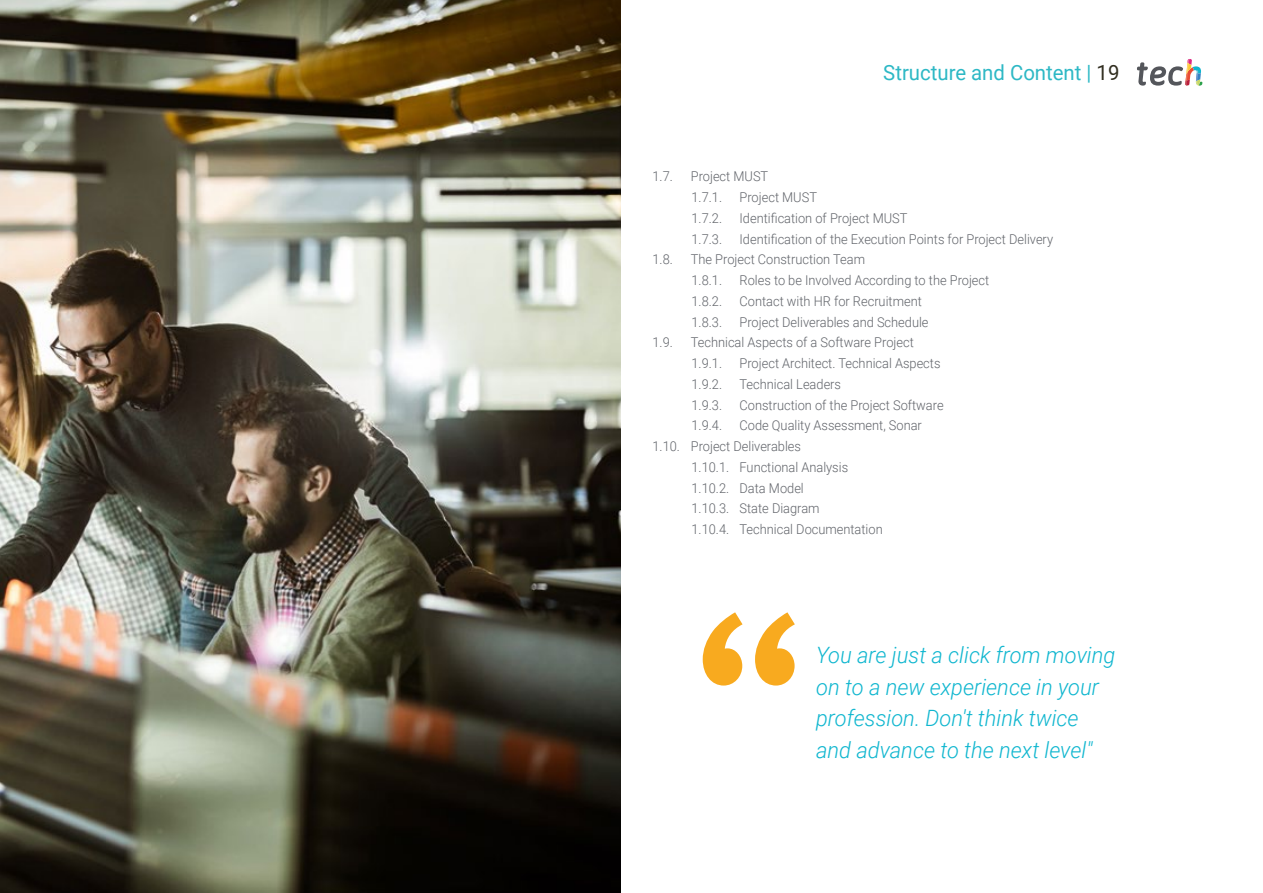
<style>
.page{position:relative;width:1263px;height:893px;background:#fff}
.page>*{position:absolute;margin:0;border:0;box-sizing:border-box;transform-origin:0 0}
.t1{font:italic 300 22.5px/31.5px "Roboto";color:#0fb6cf}
.t2{font:21px "Roboto";color:#2db8c5}
.t3{font:300 13.5px/20.7px "Roboto";color:#61646a;scale:.95 1}
.s1{color:#312e20}
</style>
<div class="page">
<svg style="left:1137px;top:59px;width:65px;height:27px"></svg>
<svg style="left:703px;top:612px;width:92px;height:74px"></svg>
<img style="left:0;top:0;width:621px;height:893px">
<p class="t3" style="left:652px;top:166px;width:23px">1.7.</p>
<p class="t3" style="left:691px;top:166px;width:83px">Project MUST<br>1.7.1.</p>
<p class="t3" style="left:739px;top:186px;width:83px">Project MUST</p>
<h2 class="t2" style="left:883px;top:57px;width:238px">Structure and Content | <span class="s1">19</span></h2>
<p class="t3" style="left:691px;top:207px;width:34px">1.7.2.</p>
<p class="t3" style="left:739px;top:207px;width:178px">Identification of Project MUST</p>
<p class="t3" style="left:691px;top:228px;width:34px">1.7.3.</p>
<p class="t3" style="left:739px;top:228px;width:332px">Identification of the Execution Points for Project Delivery</p>
<p class="t3" style="left:652px;top:249px;width:23px">1.8.</p>
<p class="t3" style="left:691px;top:249px;width:185px">The Project Construction Team<br>1.8.1.</p>
<p class="t3" style="left:739px;top:269px;width:264px">Roles to be Involved According to the Project</p>
<p class="t3" style="left:691px;top:290px;width:34px">1.8.2.</p>
<p class="t3" style="left:739px;top:290px;width:193px">Contact with HR for Recruitment</p>
<p class="t3" style="left:691px;top:311px;width:34px">1.8.3.</p>
<p class="t3" style="left:739px;top:311px;width:200px">Project Deliverables and Schedule</p>
<p class="t3" style="left:652px;top:332px;width:23px">1.9.</p>
<p class="t3" style="left:691px;top:332px;width:236px">Technical Aspects of a Software Project<br>1.9.1.</p>
<p class="t3" style="left:739px;top:352px;width:213px">Project Architect. Technical Aspects</p>
<p class="t3" style="left:691px;top:373px;width:34px">1.9.2.</p>
<p class="t3" style="left:739px;top:373px;width:108px">Technical Leaders</p>
<p class="t3" style="left:691px;top:394px;width:34px">1.9.3.</p>
<p class="t3" style="left:739px;top:394px;width:216px">Construction of the Project Software</p>
<p class="t3" style="left:691px;top:415px;width:34px">1.9.4.</p>
<p class="t3" style="left:739px;top:415px;width:193px">Code Quality Assessment, Sonar</p>
<p class="t3" style="left:652px;top:435px;width:158px">1.10. Project Deliverables</p>
<p class="t3" style="left:691px;top:456px;width:166px">1.10.1. Functional Analysis</p>
<p class="t3" style="left:691px;top:477px;width:120px">1.10.2. Data Model</p>
<p class="t3" style="left:691px;top:498px;width:136px">1.10.3. State Diagram</p>
<p class="t3" style="left:691px;top:518px;width:203px">1.10.4. Technical Documentation</p>
<h1 class="t1" style="left:816px;top:639px;width:301px">You are just a click from moving on to a new experience in your profession. Don't think twice and advance to the next level"</h1>
</div>
